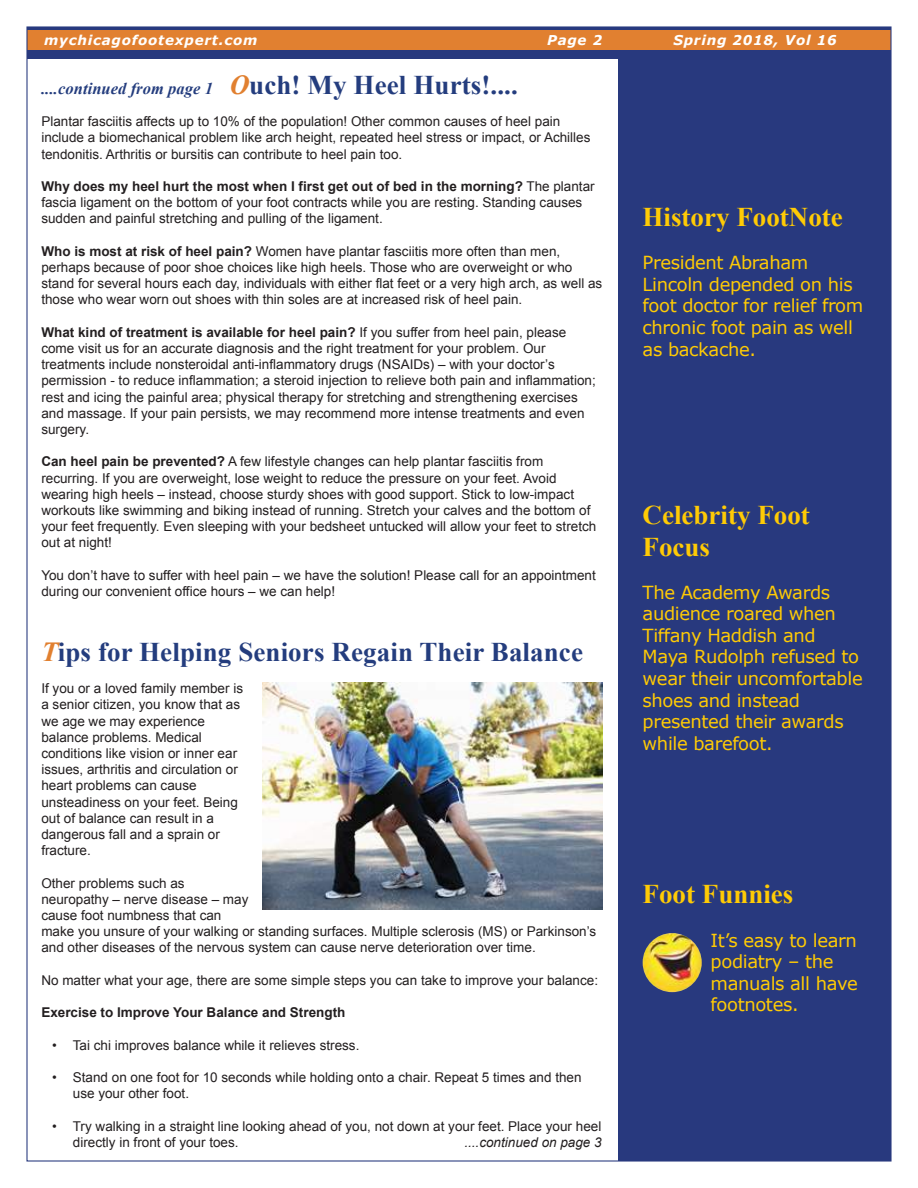
<style>
.page{position:relative;width:918px;height:1188px;background:#fff}
.page>*{position:absolute;margin:0;border:0;box-sizing:border-box;transform-origin:0 0}
.t1{font:700 27px/32.4px "Times New Roman";color:#ffcb05}
.t2{font:700 27px "Times New Roman";letter-spacing:.005em;color:#243d7e}
.t3{font:18px/21.6px "Verdana";letter-spacing:-.02em;color:#ffcb05}
.t4{font:italic 700 16.5px "Times New Roman";letter-spacing:.005em;color:#243d7e}
.t5{font:13.5px/16.2px "Arial";color:#231f20}
.t6{font:italic 700 13.5px "Verdana";letter-spacing:.055em;color:#fff}
.t7{font:700 13.5px "Arial";color:#231f20}
.t8{font:italic 13.5px "Arial";color:#231f20}
.s1{font-size:27.6px;color:#e18030}
.s2{font-style:normal;font-size:27px}
.s3{font-weight:700}
.s4{font-style:italic;font-size:27.6px;color:#e18030}
</style>
<div class="page">
<div style="left:618px;top:58px;width:273px;height:1103px;background:#28397e"></div>
<div style="left:27px;top:50px;width:864px;height:8px;background:#28397e"></div>
<div style="left:27px;top:29px;width:864px;height:21px;background:#e18030"></div>
<hr style="left:27px;top:27px;width:864px;height:2px;background:#28397e">
<img style="left:643px;top:933px;width:59px;height:59px">
<img style="left:262px;top:682px;width:341px;height:227px">
<p class="t6" style="left:44px;top:31px;width:215px">mychicagofootexpert.com</p>
<p class="t6" style="left:547px;top:31px;width:57px">Page 2</p>
<p class="t6" style="left:673px;top:31px;width:165px">Spring 2018, Vol 16</p>
<p class="t4" style="left:41px;top:77px;width:478px">....continued from page 1 <span class="s1">O</span><span class="s2">uch! My Heel Hurts!....</span></p>
<p class="t5" style="left:41px;top:113px;width:551px">Plantar fasciitis affects up to 10% of the population! Other common causes of heel pain include a biomechanical problem like arch height, repeated heel stress or impact, or Achilles tendonitis. Arthritis or bursitis can contribute to heel pain too.</p>
<p class="t5" style="left:41px;top:178px;width:555px"><span class="s3">Why does my heel hurt the most when I first get out of bed in the morning?</span> The plantar fascia ligament on the bottom of your foot contracts while you are resting. Standing causes sudden and painful stretching and pulling of the ligament.</p>
<p class="t5" style="left:41px;top:243px;width:562px"><span class="s3">Who is most at risk of heel pain?</span> Women have plantar fasciitis more often than men, perhaps because of poor shoe choices like high heels. Those who are overweight or who stand for several hours each day, individuals with either flat feet or a very high arch, as well as those who wear worn out shoes with thin soles are at increased risk of heel pain.</p>
<p class="t5" style="left:41px;top:324px;width:556px"><span class="s3">What kind of treatment is available for heel pain?</span> If you suffer from heel pain, please come visit us for an accurate diagnosis and the right treatment for your problem. Our treatments include nonsteroidal anti-inflammatory drugs (NSAIDs) – with your doctor’s permission - to reduce inflammation; a steroid injection to relieve both pain and inflammation; rest and icing the painful area; physical therapy for stretching and strengthening exercises and massage. If your pain persists, we may recommend more intense treatments and even surgery.</p>
<p class="t5" style="left:41px;top:454px;width:557px"><span class="s3">Can heel pain be prevented?</span> A few lifestyle changes can help plantar fasciitis from recurring. If you are overweight, lose weight to reduce the pressure on your feet. Avoid wearing high heels – instead, choose sturdy shoes with good support. Stick to low-impact workouts like swimming and biking instead of running. Stretch your calves and the bottom of your feet frequently. Even sleeping with your bedsheet untucked will allow your feet to stretch out at night!</p>
<p class="t5" style="left:41px;top:567px;width:556px">You don’t have to suffer with heel pain – we have the solution! Please call for an appointment during our convenient office hours – we can help!</p>
<h1 class="t1" style="left:643px;top:200px;width:202px">History FootNote</h1>
<h2 class="t3" style="left:643px;top:252px;width:222px">President Abraham<br>Lincoln depended on his foot doctor for relief from chronic foot pain as well as backache.</h2>
<h1 class="t1" style="left:643px;top:498px;width:169px">Celebrity Foot<br>Focus</h1>
<h2 class="t3" style="left:643px;top:581px;width:222px">The Academy Awards audience roared when<br>Tiffany Haddish and<br>Maya Rudolph refused to wear their uncomfortable shoes and instead presented their awards while barefoot.</h2>
<h1 class="t2" style="left:41px;top:633px;width:543px"><span class="s4">T</span>ips for Helping Seniors Regain Their Balance</h1>
<p class="t5" style="left:41px;top:680px;width:203px">If you or a loved family member is a senior citizen, you know that as we age we may experience balance problems. Medical conditions like vision or inner ear issues, arthritis and circulation or heart problems can cause unsteadiness on your feet. Being out of balance can result in a dangerous fall and a sprain or fracture.</p>
<p class="t5" style="left:41px;top:875px;width:556px">Other problems such as<br>neuropathy – nerve disease – may<br>cause foot numbness that can<br>make you unsure of your walking or standing surfaces. Multiple sclerosis (MS) or Parkinson’s and other diseases of the nervous system can cause nerve deterioration over time.</p>
<p class="t5" style="left:41px;top:972px;width:558px">No matter what your age, there are some simple steps you can take to improve your balance:</p>
<p class="t7" style="left:41px;top:1003px;width:306px">Exercise to Improve Your Balance and Strength</p>
<p class="t5" style="left:52px;top:1037px;width:309px">• Tai chi improves balance while it relieves stress.</p>
<p class="t5" style="left:73px;top:1069px;width:510px;text-indent:-21px">• Stand on one foot for 10 seconds while holding onto a chair. Repeat 5 times and then use your other foot.</p>
<p class="t5" style="left:73px;top:1118px;width:530px;text-indent:-21px">• Try walking in a straight line looking ahead of you, not down at your feet. Place your heel directly in front of your toes.</p>
<h1 class="t1" style="left:643px;top:877px;width:152px">Foot Funnies</h1>
<h2 class="t3" style="left:711px;top:929px;width:149px">It’s easy to learn podiatry – the manuals all have footnotes.</h2>
<p class="t8" style="left:464px;top:1133px;width:139px">....continued on page 3</p>
</div>
